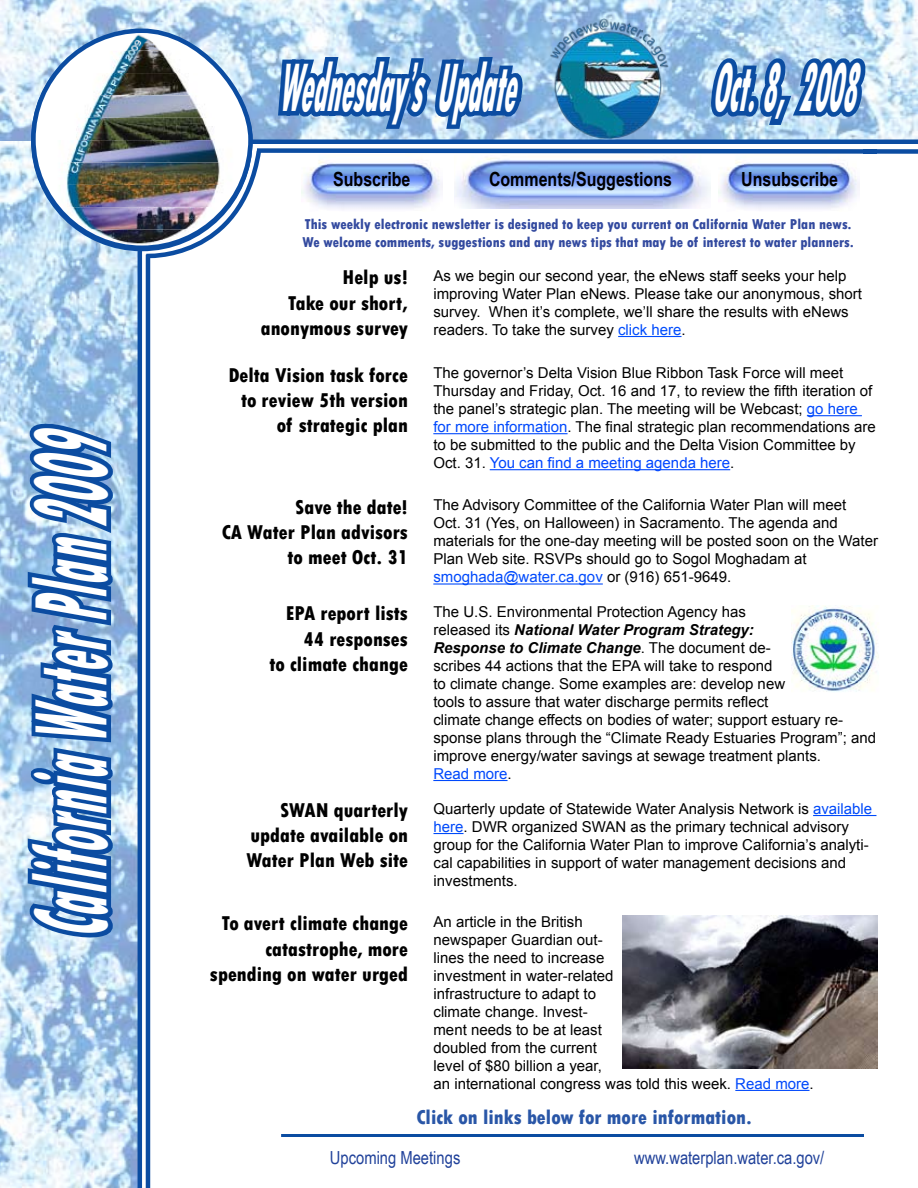
<style>
.page{position:relative;width:918px;height:1188px;background:#fff}
.page>*{position:absolute;margin:0;border:0;box-sizing:border-box;transform-origin:0 0}
.t1{font:italic 800 condensed 108px "Tw Cen";color:#fff;scale:.41 1}
.t2{font:italic 800 condensed 72px "Tw Cen";color:#fff;scale:.41 1}
.t3{font:800 condensed 21px/25.2px "Tw Cen";color:#000;text-align:right}
.t4{font:800 condensed 21px "Tw Cen";color:#2956a7}
.t5{font:700 19.5px "Arial Narrow";color:#000}
.t6{font:18px "Arial Narrow";color:#20419a}
.t7{font:15px/18px "Arial";color:#000}
.t8{font:800 condensed 15px/18px "Tw Cen";color:#334a9f}
.s1{color:#004cfd}
.s2{color:#0049fd}
.s3{color:#0046ff}
.s4{color:#004afc}
.s5{font-weight:700;font-style:italic}
.s6{color:#0049fc}
.s7{color:#004afa}
.s8{color:#0048fb}
</style>
<div class="page">
<hr style="left:281px;top:1134px;width:583px;height:3px;background:#0b4ca1">
<img style="left:0;top:0;width:142px;height:141px">
<img style="left:0;top:142px;width:138px;height:1046px">
<img style="left:79px;top:31px;width:63px;height:20px">
<img style="left:56px;top:51px;width:86px;height:22px">
<img style="left:43px;top:73px;width:99px;height:22px">
<img style="left:36px;top:95px;width:106px;height:23px">
<img style="left:33px;top:118px;width:109px;height:45px">
<img style="left:36px;top:163px;width:106px;height:22px">
<img style="left:43px;top:185px;width:99px;height:22px">
<img style="left:57px;top:207px;width:85px;height:23px">
<img style="left:82px;top:230px;width:60px;height:18px">
<hr style="left:138px;top:248px;width:4px;height:940px;background:#0b4ca1">
<hr style="left:146px;top:255px;width:4px;height:933px;background:#0b4ca1">
<svg style="left:23px;top:414px;width:94px;height:536px;background:#477cbc"></svg>
<img style="left:142px;top:0;width:776px;height:321px">
<hr style="left:813px;top:815px;width:63px;height:1px;background:#004afa">
<hr style="left:434px;top:833px;width:30px;height:1px;background:#004afa">
<hr style="left:618px;top:336px;width:64px;height:1px;background:#004cfd">
<hr style="left:807px;top:415px;width:55px;height:1px;background:#0049fd">
<hr style="left:433px;top:433px;width:135px;height:1px;background:#0049fd">
<hr style="left:490px;top:469px;width:240px;height:1px;background:#0046ff">
<hr style="left:735px;top:1090px;width:75px;height:1px;background:#0048fb">
<img style="left:623px;top:915px;width:255px;height:153px">
<img style="left:792px;top:605px;width:87px;height:87px">
<hr style="left:433px;top:780px;width:75px;height:1px;background:#0049fc">
<hr style="left:433px;top:583px;width:170px;height:2px;background:#004afc">
<h1 class="t1" style="left:8px;top:939px;width:1282px;rotate:-90deg">CaliforniaWaterPlan2009</h1>
<h2 class="t2" style="left:278px;top:45px;width:616px">Wednesday’sUpdate</h2>
<h2 class="t2" style="left:712px;top:45px;width:389px">Oct.8,2008</h2>
<h3 class="t5" style="left:333px;top:164px;width:79px">Subscribe</h3>
<h3 class="t5" style="left:489px;top:164px;width:185px">Comments/Suggestions</h3>
<h3 class="t5" style="left:741px;top:164px;width:98px">Unsubscribe</h3>
<p class="t8" style="left:302px;top:215px;width:553px">This weekly electronic newsletter is designed to keep you current on California Water Plan news.<br>We welcome comments, suggestions and any news tips that may be of interest to water planners.</p>
<h3 class="t3" style="left:261px;top:265px;width:149px">Help us!<br>Take our short, anonymous survey</h3>
<h3 class="t3" style="left:228px;top:362px;width:181px">Delta Vision task force to review 5th version of strategic plan</h3>
<p class="t7" style="left:433px;top:267px;width:430px">As we begin our second year, the eNews staff seeks your help improving Water Plan eNews. Please take our anonymous, short survey. When it’s complete, we’ll share the results with eNews readers. To take the survey <span class="s1">click here</span>.</p>
<p class="t7" style="left:433px;top:364px;width:444px">The governor’s Delta Vision Blue Ribbon Task Force will meet Thursday and Friday, Oct. 16 and 17, to review the fifth iteration of the panel’s strategic plan. The meeting will be Webcast; <span class="s2">go here for more information</span>. The final strategic plan recommendations are to be submitted to the public and the Delta Vision Committee by Oct. 31. <span class="s3">You can find a meeting agenda here</span>.</p>
<h3 class="t3" style="left:222px;top:495px;width:188px">Save the date!<br>CA Water Plan advisors to meet Oct. 31</h3>
<p class="t7" style="left:433px;top:496px;width:446px">The Advisory Committee of the California Water Plan will meet<br>Oct. 31 (Yes, on Halloween) in Sacramento. The agenda and materials for the one-day meeting will be posted soon on the Water Plan Web site. RSVPs should go to Sogol Moghadam at <span class="s4">smoghada@water.ca.gov</span> or (916) 651-9649.</p>
<h3 class="t3" style="left:269px;top:601px;width:140px">EPA report lists<br>44 responses<br>to climate change</h3>
<h3 class="t3" style="left:246px;top:798px;width:163px;text-align:justify;text-indent:34px">SWAN quarterly update available on Water Plan Web site</h3>
<p class="t7" style="left:433px;top:603px;width:444px">The U.S. Environmental Protection Agency has<br>released its <span class="s5">National Water Program Strategy:<br>Response to Climate Change</span>. The document de-<br>scribes 44 actions that the EPA will take to respond<br>to climate change. Some examples are: develop new<br>tools to assure that water discharge permits reflect<br>climate change effects on bodies of water; support estuary re&shy;sponse plans through the “Climate Ready Estuaries Program”; and improve energy/water savings at sewage treatment plants.<br><span class="s6">Read more</span>.</p>
<p class="t7" style="left:434px;top:800px;width:440px">Quarterly update of Statewide Water Analysis Network is <span class="s7">available here</span>. DWR organized SWAN as the primary technical advisory group for the California Water Plan to improve California’s analyti&shy;cal capabilities in support of water management decisions and investments.</p>
<h3 class="t3" style="left:210px;top:911px;width:200px">To avert climate change catastrophe, more spending on water urged</h3>
<p class="t7" style="left:434px;top:913px;width:382px">An article in the British<br>newspaper Guardian out-<br>lines the need to increase<br>investment in water-related<br>infrastructure to adapt to<br>climate change. Invest-<br>ment needs to be at least<br>doubled from the current<br>level of $80 billion a year,<br>an international congress was told this week. <span class="s8">Read more</span>.</p>
<h3 class="t4" style="left:416px;top:1105px;width:337px">Click on links below for more information.</h3>
<p class="t6" style="left:330px;top:1144px;width:132px">Upcoming Meetings</p>
<p class="t6" style="left:634px;top:1144px;width:192px">www.waterplan.water.ca.gov/</p>
</div>
